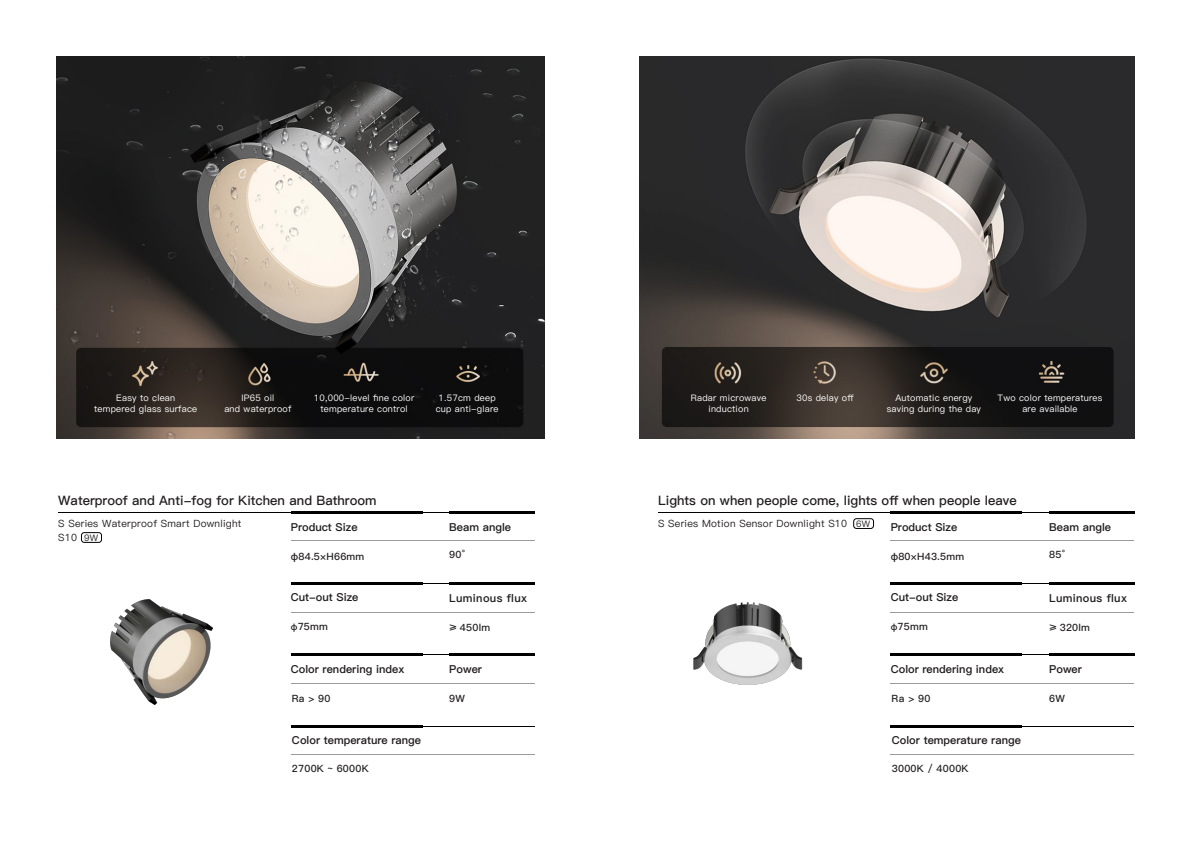
<style>
.page{position:relative;width:1191px;height:842px;background:#fff}
.page>*{position:absolute;margin:0;border:0;box-sizing:border-box;transform-origin:0 0}
.t1{font:13px "Ping Fang SC Bold";color:#231f20}
.t2{font:11px "Ping Fang SC Heavy";color:#231f20}
.t3{font:11px "Ping Fang SC Heavy";letter-spacing:.03em;color:#231f20}
.t4{font:10px "Ping Fang SC Bold";letter-spacing:.025em;color:#231f20}
.t5{font:10px "Ping Fang SC Medium";letter-spacing:.025em;color:#231f20}
.t6{font:9px "Ping Fang SC Medium";letter-spacing:.025em;color:#fff}
.t7{font:9px "Ping Fang SC Medium";color:#231f20}
.s1{font-size:9px}
</style>
<div class="page">
<img style="left:57px;top:57px;width:487px;height:382px">
<img style="left:640px;top:57px;width:494px;height:382px">
<img style="left:111px;top:599px;width:101px;height:105px">
<img style="left:693px;top:602px;width:110px;height:83px">
<hr style="left:291px;top:540px;width:243px;height:1px;background:#000">
<hr style="left:890px;top:540px;width:244px;height:1px;background:#000">
<hr style="left:291px;top:612px;width:243px;height:1px;background:#000">
<hr style="left:890px;top:612px;width:244px;height:1px;background:#000">
<hr style="left:291px;top:683px;width:243px;height:1px;background:#000">
<hr style="left:890px;top:683px;width:244px;height:1px;background:#000">
<hr style="left:291px;top:754px;width:243px;height:1px;background:#000">
<hr style="left:890px;top:754px;width:244px;height:1px;background:#000">
<hr style="left:58px;top:512px;width:476px;height:1px;background:#000">
<hr style="left:658px;top:512px;width:476px;height:1px;background:#000">
<hr style="left:291px;top:583px;width:243px;height:1px;background:#000">
<hr style="left:890px;top:583px;width:244px;height:1px;background:#000">
<hr style="left:291px;top:654px;width:243px;height:1px;background:#000">
<hr style="left:890px;top:654px;width:244px;height:1px;background:#000">
<hr style="left:291px;top:726px;width:243px;height:1px;background:#000">
<hr style="left:890px;top:726px;width:244px;height:1px;background:#000">
<hr style="left:449px;top:511px;width:85px;height:2px;background:#000">
<hr style="left:1049px;top:511px;width:85px;height:2px;background:#000">
<hr style="left:449px;top:582px;width:85px;height:3px;background:#000">
<hr style="left:1049px;top:582px;width:85px;height:3px;background:#000">
<hr style="left:449px;top:653px;width:85px;height:3px;background:#000">
<hr style="left:1049px;top:653px;width:85px;height:3px;background:#000">
<hr style="left:291px;top:511px;width:131px;height:2px;background:#000">
<hr style="left:890px;top:511px;width:132px;height:2px;background:#000">
<hr style="left:291px;top:582px;width:131px;height:3px;background:#000">
<hr style="left:890px;top:582px;width:132px;height:3px;background:#000">
<hr style="left:291px;top:653px;width:131px;height:3px;background:#000">
<hr style="left:890px;top:653px;width:132px;height:3px;background:#000">
<hr style="left:291px;top:725px;width:131px;height:2px;background:#000">
<hr style="left:890px;top:725px;width:132px;height:2px;background:#000">
<div style="left:81px;top:532px;width:21px;height:10px;border:1px solid #000;border-radius:3px"></div>
<div style="left:853px;top:518px;width:20px;height:11px;border:1px solid #000;border-radius:3px"></div>
<p class="t6" style="left:116px;top:393px;width:61px">Easy to clean</p>
<p class="t6" style="left:94px;top:404px;width:105px">tempered glass surface</p>
<p class="t6" style="left:241px;top:393px;width:34px">IP65 oil</p>
<p class="t6" style="left:796px;top:393px;width:58px">30s delay off</p>
<p class="t6" style="left:224px;top:404px;width:69px">and waterproof</p>
<p class="t6" style="left:314px;top:393px;width:102px">10,000-level fine color</p>
<p class="t6" style="left:320px;top:404px;width:89px">temperature control</p>
<p class="t6" style="left:438px;top:393px;width:58px">1.57cm deep</p>
<p class="t6" style="left:436px;top:404px;width:64px">cup anti-glare</p>
<p class="t6" style="left:691px;top:393px;width:77px">Radar microwave</p>
<p class="t6" style="left:708px;top:404px;width:42px">induction</p>
<p class="t6" style="left:895px;top:393px;width:79px">Automatic energy</p>
<p class="t6" style="left:886px;top:404px;width:96px">saving during the day</p>
<p class="t6" style="left:997px;top:393px;width:106px">Two color temperatures</p>
<p class="t6" style="left:1022px;top:404px;width:57px">are available</p>
<p class="t1" style="left:58px;top:493px;width:320px">Waterproof and Anti-fog for Kitchen and Bathroom</p>
<p class="t1" style="left:658px;top:493px;width:360px">Lights on when people come, lights off when people leave</p>
<p class="t5" style="left:58px;top:518px;width:185px">S Series Waterproof Smart Downlight</p>
<p class="t5" style="left:58px;top:532px;width:20px">S10</p>
<p class="t5" style="left:658px;top:518px;width:190px">S Series Motion Sensor Downlight S10</p>
<p class="t7" style="left:856px;top:518px;width:15px">6W</p>
<p class="t2" style="left:291px;top:521px;width:68px">Product Size</p>
<p class="t2" style="left:890px;top:521px;width:68px">Product Size</p>
<p class="t4" style="left:291px;top:550px;width:75px">φ84.5×H66mm</p>
<p class="t4" style="left:449px;top:549px;width:17px">90°</p>
<p class="t4" style="left:890px;top:550px;width:75px">φ80×H43.5mm</p>
<p class="t4" style="left:1049px;top:549px;width:17px">85°</p>
<p class="t2" style="left:449px;top:521px;width:63px">Beam angle</p>
<p class="t2" style="left:1049px;top:521px;width:63px">Beam angle</p>
<p class="t7" style="left:84px;top:532px;width:15px">9W</p>
<p class="t2" style="left:291px;top:591px;width:69px">Cut-out Size</p>
<p class="t3" style="left:449px;top:591px;width:79px">Luminous flux</p>
<p class="t2" style="left:890px;top:591px;width:69px">Cut-out Size</p>
<p class="t3" style="left:1049px;top:591px;width:79px">Luminous flux</p>
<p class="t4" style="left:291px;top:621px;width:39px"><span class="s1">φ</span>75mm</p>
<p class="t4" style="left:449px;top:621px;width:42px">≥ 450lm</p>
<p class="t4" style="left:890px;top:621px;width:39px"><span class="s1">φ</span>75mm</p>
<p class="t4" style="left:1049px;top:621px;width:42px">≥ 320lm</p>
<p class="t2" style="left:291px;top:662px;width:115px">Color rendering index</p>
<p class="t2" style="left:890px;top:662px;width:115px">Color rendering index</p>
<p class="t2" style="left:449px;top:662px;width:34px">Power</p>
<p class="t2" style="left:1049px;top:662px;width:34px">Power</p>
<p class="t4" style="left:449px;top:692px;width:17px">9W</p>
<p class="t4" style="left:1049px;top:692px;width:17px">6W</p>
<p class="t4" style="left:292px;top:692px;width:40px">Ra &gt; 90</p>
<p class="t4" style="left:891px;top:692px;width:40px">Ra &gt; 90</p>
<p class="t2" style="left:292px;top:734px;width:131px">Color temperature range</p>
<p class="t2" style="left:892px;top:734px;width:131px">Color temperature range</p>
<p class="t4" style="left:292px;top:763px;width:78px">2700K ~ 6000K</p>
<p class="t4" style="left:892px;top:763px;width:78px">3000K / 4000K</p>
</div>
